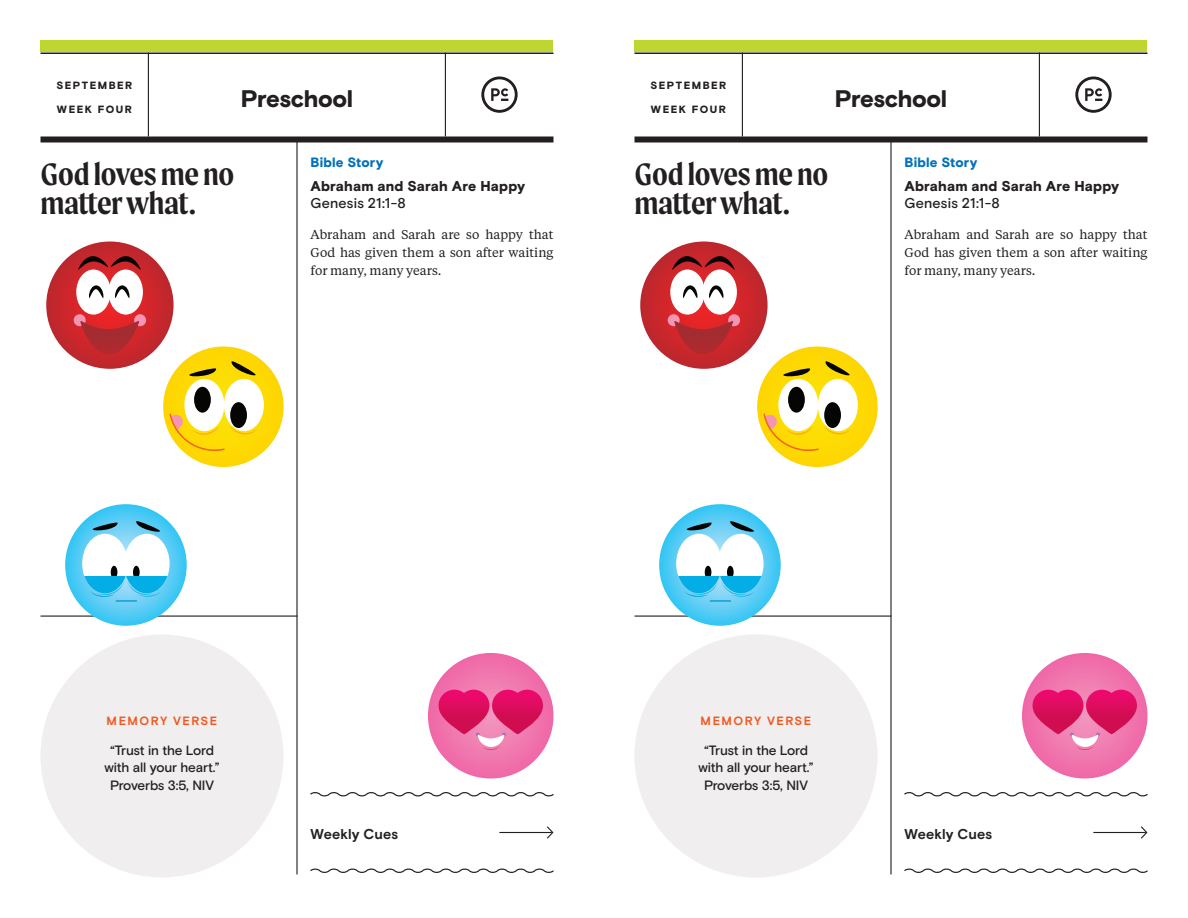
<style>
.page{position:relative;width:1188px;height:918px;background:#fff}
.page>*{position:absolute;margin:0;border:0;box-sizing:border-box;transform-origin:0 0}
.t1{font:600 33px/30px "Moret";letter-spacing:-.01em;color:#231f20}
.t2{font:900 24px "Basis Grotesque";letter-spacing:-.02em;color:#231f20}
.t3{font:900 14.25px "Basis Grotesque";letter-spacing:.005em;color:#231f20}
.t4{font:500 14.25px "Basis Grotesque";letter-spacing:.01em;color:#231f20}
.t5{font:700 14.25px "Basis Grotesque";letter-spacing:.005em;color:#231f20}
.t6{font:500 13.5px/18px "Basis Grotesque";letter-spacing:-.015em;color:#231f20;text-align:center}
.t7{font:900 13.5px "Basis Grotesque";letter-spacing:.015em;color:#0071bb}
.t8{font:12.75px/18px "Tiempos Text";color:#231f20;text-align:justify}
.t9{font:700 12px "Basis Grotesque";letter-spacing:.125em;color:#f15921}
.t10{font:900 10.5px "Basis Grotesque";letter-spacing:.135em;color:#231f20}
</style>
<div class="page">
<hr style="left:148px;top:52px;width:1px;height:84px;background:#231f20">
<hr style="left:742px;top:52px;width:1px;height:84px;background:#231f20">
<hr style="left:40px;top:52px;width:514px;height:2px;background:#231f20">
<hr style="left:634px;top:52px;width:514px;height:2px;background:#231f20">
<hr style="left:296px;top:142px;width:2px;height:732px;background:#231f20">
<hr style="left:890px;top:142px;width:2px;height:732px;background:#231f20">
<div style="left:40px;top:136px;width:514px;height:6px;background:#231f20"></div>
<div style="left:634px;top:136px;width:514px;height:6px;background:#231f20"></div>
<div style="left:40px;top:40px;width:514px;height:12px;background:#bfd630"></div>
<div style="left:634px;top:40px;width:514px;height:12px;background:#bfd630"></div>
<hr style="left:445px;top:52px;width:1px;height:84px;background:#231f20">
<hr style="left:1039px;top:52px;width:1px;height:84px;background:#231f20">
<svg style="left:481px;top:77px;width:37px;height:36px"></svg>
<svg style="left:1075px;top:77px;width:37px;height:36px"></svg>
<hr style="left:40px;top:616px;width:257px;height:1px;background:#231f20">
<hr style="left:634px;top:616px;width:257px;height:1px;background:#231f20">
<svg style="left:310px;top:792px;width:244px;height:5px"></svg>
<svg style="left:310px;top:868px;width:244px;height:5px"></svg>
<hr style="left:499px;top:832px;width:53px;height:1px;background:#231f20">
<svg style="left:546px;top:826px;width:8px;height:13px"></svg>
<svg style="left:904px;top:792px;width:244px;height:5px"></svg>
<svg style="left:904px;top:868px;width:244px;height:5px"></svg>
<hr style="left:1093px;top:832px;width:53px;height:1px;background:#231f20">
<svg style="left:1140px;top:826px;width:8px;height:13px"></svg>
<div style="left:40px;top:634px;width:244px;height:244px;background:#f0eeee;border-radius:50%"></div>
<div style="left:634px;top:634px;width:244px;height:244px;background:#f0eeee;border-radius:50%"></div>
<div style="left:163px;top:346px;width:121px;height:121px;background:#fed702;border-radius:60px"></div>
<svg style="left:231px;top:361px;width:25px;height:15px"></svg>
<div style="left:224px;top:379px;width:40px;height:52px;background:#fff;border-radius:50%"></div>
<div style="left:230px;top:402px;width:17px;height:26px;background:#050504;border-radius:50%"></div>
<div style="left:184px;top:379px;width:40px;height:52px;background:#fff;border-radius:50%"></div>
<div style="left:194px;top:387px;width:17px;height:26px;background:#050504;border-radius:50%"></div>
<svg style="left:189px;top:368px;width:27px;height:9px"></svg>
<svg style="left:168px;top:412px;width:89px;height:42px"></svg>
<div style="left:757px;top:346px;width:121px;height:121px;background:#fed702;border-radius:60px"></div>
<svg style="left:825px;top:361px;width:25px;height:15px"></svg>
<div style="left:818px;top:379px;width:40px;height:52px;background:#fff;border-radius:50%"></div>
<div style="left:824px;top:402px;width:17px;height:26px;background:#050504;border-radius:50%"></div>
<div style="left:778px;top:379px;width:40px;height:52px;background:#fff;border-radius:50%"></div>
<div style="left:788px;top:387px;width:17px;height:26px;background:#050504;border-radius:50%"></div>
<svg style="left:783px;top:368px;width:27px;height:9px"></svg>
<svg style="left:762px;top:412px;width:89px;height:42px"></svg>
<svg style="left:46px;top:242px;width:128px;height:127px;background:#c82a2f"></svg>
<div style="left:76px;top:270px;width:35px;height:45px;background:#fff;border-radius:50%"></div>
<svg style="left:89px;top:285px;width:14px;height:13px"></svg>
<div style="left:109px;top:270px;width:34px;height:45px;background:#fff;border-radius:50%"></div>
<div style="left:74px;top:314px;width:12px;height:12px;background:#f495b3;border-radius:50%"></div>
<div style="left:134px;top:314px;width:12px;height:12px;background:#f495b3;border-radius:50%"></div>
<svg style="left:80px;top:321px;width:59px;height:33px;background:#bb292e"></svg>
<svg style="left:115px;top:285px;width:14px;height:13px"></svg>
<svg style="left:78px;top:255px;width:63px;height:16px"></svg>
<svg style="left:640px;top:242px;width:128px;height:127px;background:#c82a2f"></svg>
<div style="left:670px;top:270px;width:35px;height:45px;background:#fff;border-radius:50%"></div>
<svg style="left:683px;top:285px;width:14px;height:13px"></svg>
<div style="left:703px;top:270px;width:34px;height:45px;background:#fff;border-radius:50%"></div>
<div style="left:668px;top:314px;width:12px;height:12px;background:#f495b3;border-radius:50%"></div>
<div style="left:728px;top:314px;width:12px;height:12px;background:#f495b3;border-radius:50%"></div>
<svg style="left:674px;top:321px;width:59px;height:33px;background:#bb292e"></svg>
<svg style="left:709px;top:285px;width:14px;height:13px"></svg>
<svg style="left:672px;top:255px;width:63px;height:16px"></svg>
<svg style="left:428px;top:653px;width:126px;height:125px;background:#f071ac"></svg>
<svg style="left:439px;top:690px;width:104px;height:60px;background:#e54587"></svg>
<svg style="left:1022px;top:653px;width:126px;height:125px;background:#f071ac"></svg>
<svg style="left:1033px;top:690px;width:104px;height:60px;background:#e54587"></svg>
<svg style="left:65px;top:504px;width:122px;height:122px;background:#52cbf4"></svg>
<div style="left:82px;top:534px;width:46px;height:59px;background:#fff;border-radius:50%"></div>
<svg style="left:92px;top:521px;width:26px;height:10px"></svg>
<svg style="left:136px;top:520px;width:25px;height:13px"></svg>
<div style="left:111px;top:566px;width:6px;height:13px;background:#050504;border-radius:50%"></div>
<svg style="left:82px;top:577px;width:43px;height:16px"></svg>
<div style="left:124px;top:534px;width:46px;height:59px;background:#fff;border-radius:50%"></div>
<div style="left:133px;top:566px;width:7px;height:13px;background:#050504;border-radius:50%"></div>
<svg style="left:125px;top:577px;width:45px;height:16px"></svg>
<hr style="left:116px;top:600px;width:20px;height:2px;background:#019cc9">
<svg style="left:90px;top:581px;width:71px;height:16px"></svg>
<svg style="left:659px;top:504px;width:122px;height:122px;background:#52cbf4"></svg>
<div style="left:676px;top:534px;width:46px;height:59px;background:#fff;border-radius:50%"></div>
<svg style="left:686px;top:521px;width:26px;height:10px"></svg>
<svg style="left:730px;top:520px;width:25px;height:13px"></svg>
<div style="left:705px;top:566px;width:6px;height:13px;background:#050504;border-radius:50%"></div>
<svg style="left:676px;top:577px;width:43px;height:16px"></svg>
<div style="left:718px;top:534px;width:46px;height:59px;background:#fff;border-radius:50%"></div>
<div style="left:727px;top:566px;width:7px;height:13px;background:#050504;border-radius:50%"></div>
<svg style="left:719px;top:577px;width:45px;height:16px"></svg>
<hr style="left:710px;top:600px;width:20px;height:2px;background:#019cc9">
<svg style="left:684px;top:581px;width:71px;height:16px"></svg>
<p class="t10" style="left:57px;top:79px;width:77px">SEPTEMBER</p>
<p class="t10" style="left:57px;top:103px;width:77px">WEEK FOUR</p>
<p class="t10" style="left:651px;top:79px;width:77px">SEPTEMBER</p>
<p class="t10" style="left:651px;top:103px;width:77px">WEEK FOUR</p>
<h2 class="t2" style="left:241px;top:84px;width:114px">Preschool</h2>
<h2 class="t2" style="left:835px;top:84px;width:114px">Preschool</h2>
<p class="t7" style="left:310px;top:154px;width:74px">Bible Story</p>
<p class="t3" style="left:310px;top:177px;width:216px">Abraham and Sarah Are Happy</p>
<p class="t4" style="left:310px;top:195px;width:97px">Genesis 21:1-8</p>
<p class="t8" style="left:310px;top:224px;width:245px">Abraham and Sarah are so happy that God has given them a son after waiting for many, many years.</p>
<h1 class="t1" style="left:40px;top:158px;width:195px">God loves me no matter what.</h1>
<h1 class="t1" style="left:634px;top:158px;width:195px">God loves me no matter what.</h1>
<p class="t7" style="left:904px;top:154px;width:74px">Bible Story</p>
<p class="t3" style="left:904px;top:177px;width:216px">Abraham and Sarah Are Happy</p>
<p class="t4" style="left:904px;top:195px;width:97px">Genesis 21:1-8</p>
<p class="t8" style="left:904px;top:224px;width:245px">Abraham and Sarah are so happy that God has given them a son after waiting for many, many years.</p>
<p class="t9" style="left:107px;top:713px;width:112px">MEMORY VERSE</p>
<p class="t6" style="left:104px;top:741px;width:117px">“Trust in the Lord with all your heart.”<br>Proverbs 3:5, NIV</p>
<p class="t9" style="left:701px;top:713px;width:112px">MEMORY VERSE</p>
<p class="t6" style="left:698px;top:741px;width:117px">“Trust in the Lord with all your heart.”<br>Proverbs 3:5, NIV</p>
<p class="t5" style="left:310px;top:825px;width:89px">Weekly Cues</p>
<p class="t5" style="left:904px;top:825px;width:89px">Weekly Cues</p>
</div>
